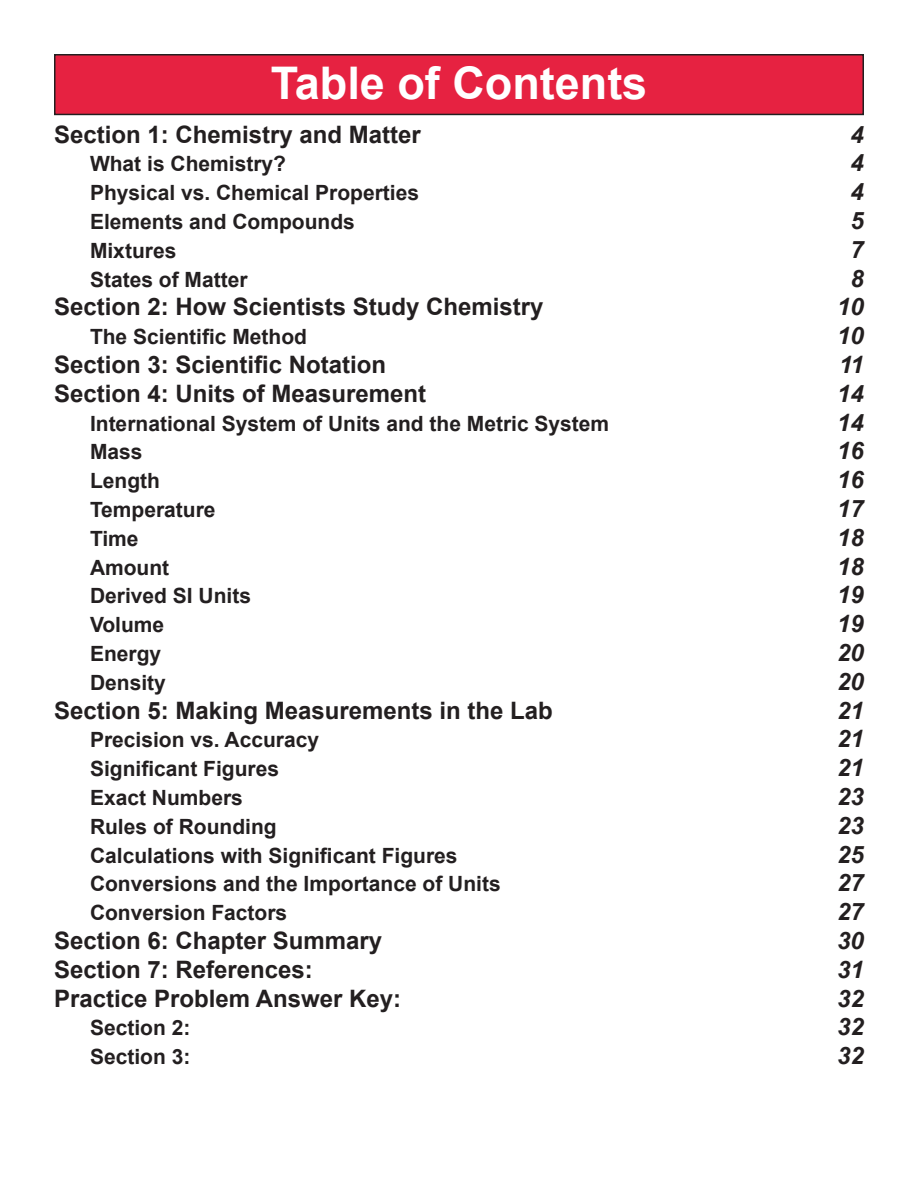
<style>
.page{position:relative;width:918px;height:1188px;background:#fff}
.page>*{position:absolute;margin:0;border:0;box-sizing:border-box;transform-origin:0 0}
.TOC_title{font:700 45px "Arial";color:#fff}
.TOC_body_text{font:700 24px "Arial";color:#231f20}
.TOC_subheadings{font:italic 700 24px "Arial";color:#231f20}
.TOC_body_text-2{font:italic 700 24px "Arial";color:#231f20}
.TOC_subheadings-2{font:700 21px "Arial";color:#231f20}
</style>
<div class="page">
<div style="left:55px;top:55px;width:808px;height:59px;background:#e62241"></div>
<div style="left:54px;top:54px;width:810px;height:61px;border:2px solid #231f20"></div>
<p class="TOC_title" style="left:271px;top:51px;width:378px">Table of Contents</p>
<p class="TOC_body_text" style="left:54px;top:117px;width:368px">Section 1: Chemistry and Matter</p>
<p class="TOC_body_text-2" style="left:851px;top:118px;width:15px">4</p>
<p class="TOC_subheadings-2" style="left:90px;top:149px;width:198px">What is Chemistry?</p>
<p class="TOC_subheadings" style="left:851px;top:147px;width:15px">4</p>
<p class="TOC_subheadings-2" style="left:90px;top:178px;width:331px">Physical vs. Chemical Properties</p>
<p class="TOC_subheadings" style="left:851px;top:176px;width:15px">4</p>
<p class="TOC_subheadings-2" style="left:90px;top:207px;width:266px">Elements and Compounds</p>
<p class="TOC_subheadings" style="left:851px;top:205px;width:15px">5</p>
<p class="TOC_subheadings-2" style="left:90px;top:236px;width:88px">Mixtures</p>
<p class="TOC_subheadings" style="left:851px;top:233px;width:15px">7</p>
<p class="TOC_subheadings-2" style="left:90px;top:264px;width:159px">States of Matter</p>
<p class="TOC_subheadings" style="left:851px;top:262px;width:15px">8</p>
<p class="TOC_body_text" style="left:54px;top:290px;width:491px">Section 2: How Scientists Study Chemistry</p>
<p class="TOC_body_text-2" style="left:837px;top:291px;width:28px">10</p>
<p class="TOC_subheadings-2" style="left:90px;top:322px;width:219px">The Scientific Method</p>
<p class="TOC_subheadings" style="left:837px;top:320px;width:28px">10</p>
<p class="TOC_body_text" style="left:54px;top:348px;width:334px">Section 3: Scientific Notation</p>
<p class="TOC_body_text-2" style="left:839px;top:349px;width:26px">11</p>
<p class="TOC_body_text" style="left:54px;top:376px;width:374px">Section 4: Units of Measurement</p>
<p class="TOC_body_text-2" style="left:837px;top:377px;width:28px">14</p>
<p class="TOC_subheadings-2" style="left:90px;top:408px;width:521px">International System of Units and the Metric System</p>
<p class="TOC_subheadings" style="left:837px;top:406px;width:28px">14</p>
<p class="TOC_subheadings-2" style="left:90px;top:437px;width:54px">Mass</p>
<p class="TOC_subheadings" style="left:837px;top:435px;width:28px">16</p>
<p class="TOC_subheadings-2" style="left:90px;top:466px;width:71px">Length</p>
<p class="TOC_subheadings" style="left:837px;top:464px;width:28px">16</p>
<p class="TOC_subheadings-2" style="left:90px;top:495px;width:127px">Temperature</p>
<p class="TOC_subheadings" style="left:837px;top:493px;width:28px">17</p>
<p class="TOC_subheadings-2" style="left:90px;top:524px;width:50px">Time</p>
<p class="TOC_subheadings" style="left:837px;top:521px;width:28px">18</p>
<p class="TOC_subheadings-2" style="left:90px;top:552px;width:81px">Amount</p>
<p class="TOC_subheadings" style="left:837px;top:550px;width:28px">18</p>
<p class="TOC_subheadings-2" style="left:90px;top:581px;width:163px">Derived SI Units</p>
<p class="TOC_subheadings" style="left:837px;top:579px;width:28px">19</p>
<p class="TOC_subheadings-2" style="left:90px;top:610px;width:76px">Volume</p>
<p class="TOC_subheadings" style="left:837px;top:608px;width:28px">19</p>
<p class="TOC_subheadings-2" style="left:90px;top:639px;width:73px">Energy</p>
<p class="TOC_subheadings" style="left:837px;top:637px;width:28px">20</p>
<p class="TOC_subheadings-2" style="left:90px;top:668px;width:77px">Density</p>
<p class="TOC_subheadings" style="left:837px;top:665px;width:28px">20</p>
<p class="TOC_body_text" style="left:54px;top:693px;width:500px">Section 5: Making Measurements in the Lab</p>
<p class="TOC_body_text-2" style="left:837px;top:694px;width:28px">21</p>
<p class="TOC_subheadings-2" style="left:90px;top:725px;width:231px">Precision vs. Accuracy</p>
<p class="TOC_subheadings" style="left:837px;top:723px;width:28px">21</p>
<p class="TOC_subheadings-2" style="left:90px;top:754px;width:191px">Significant Figures</p>
<p class="TOC_subheadings" style="left:837px;top:752px;width:28px">21</p>
<p class="TOC_subheadings-2" style="left:90px;top:783px;width:154px">Exact Numbers</p>
<p class="TOC_subheadings" style="left:837px;top:781px;width:28px">23</p>
<p class="TOC_subheadings-2" style="left:90px;top:812px;width:188px">Rules of Rounding</p>
<p class="TOC_subheadings" style="left:837px;top:809px;width:28px">23</p>
<p class="TOC_subheadings-2" style="left:90px;top:840px;width:369px">Calculations with Significant Figures</p>
<p class="TOC_subheadings" style="left:837px;top:838px;width:28px">25</p>
<p class="TOC_subheadings-2" style="left:90px;top:869px;width:412px">Conversions and the Importance of Units</p>
<p class="TOC_subheadings" style="left:837px;top:867px;width:28px">27</p>
<p class="TOC_subheadings-2" style="left:90px;top:898px;width:199px">Conversion Factors</p>
<p class="TOC_subheadings" style="left:837px;top:896px;width:28px">27</p>
<p class="TOC_body_text" style="left:54px;top:924px;width:330px">Section 6: Chapter Summary</p>
<p class="TOC_body_text-2" style="left:837px;top:925px;width:28px">30</p>
<p class="TOC_body_text" style="left:54px;top:952px;width:260px">Section 7: References:</p>
<p class="TOC_body_text-2" style="left:837px;top:953px;width:28px">31</p>
<p class="TOC_body_text" style="left:54px;top:981px;width:349px">Practice Problem Answer Key:</p>
<p class="TOC_body_text-2" style="left:837px;top:982px;width:28px">32</p>
<p class="TOC_subheadings-2" style="left:90px;top:1013px;width:102px">Section 2:</p>
<p class="TOC_subheadings" style="left:837px;top:1011px;width:28px">32</p>
<p class="TOC_subheadings-2" style="left:90px;top:1042px;width:102px">Section 3:</p>
<p class="TOC_subheadings" style="left:837px;top:1040px;width:28px">32</p>
</div>
